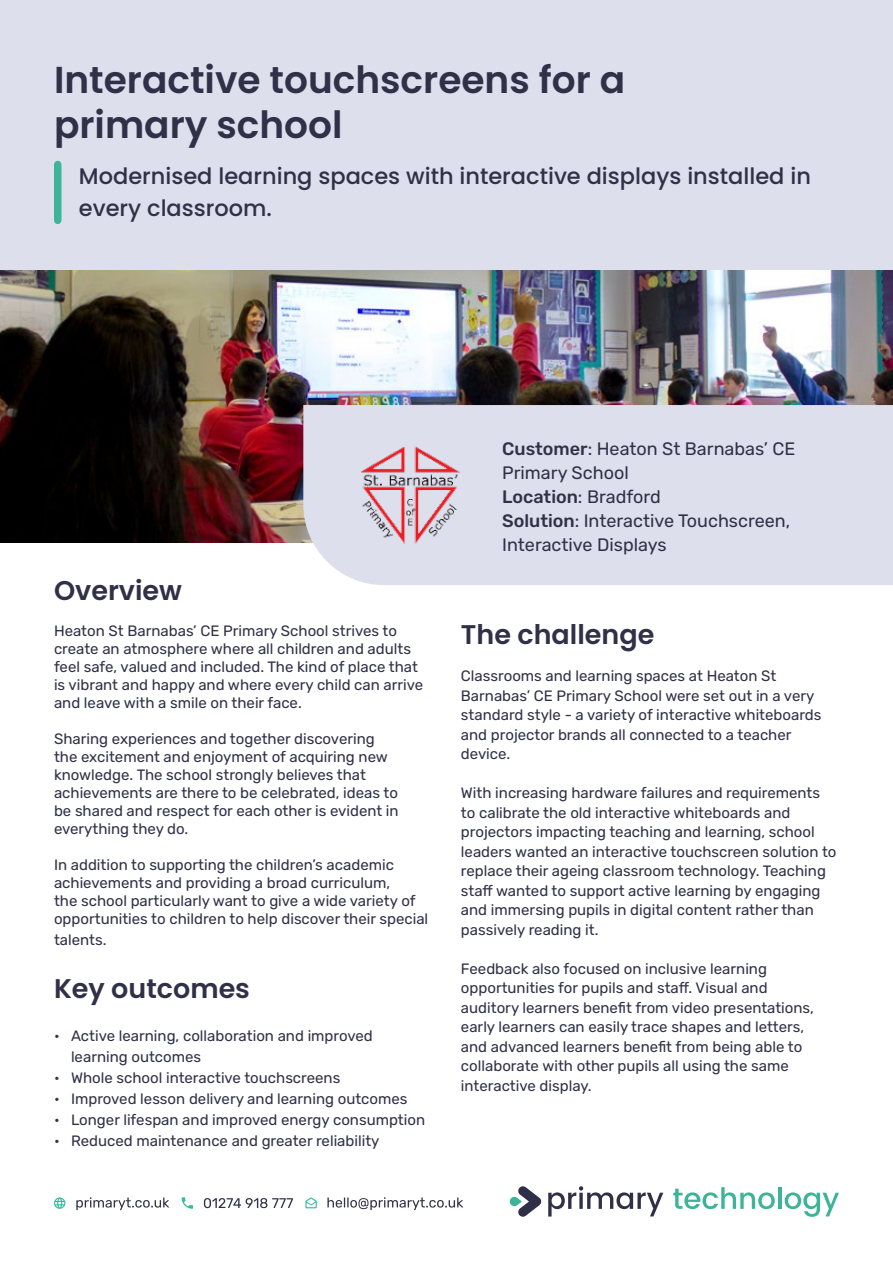
<style>
.page{position:relative;width:893px;height:1263px;background:#fff}
.page>*{position:absolute;margin:0;border:0;box-sizing:border-box;transform-origin:0 0}
.t1{font:600 37.5px/45px "Poppins";color:#303048}
.t2{font:600 27px "Poppins";color:#303048}
.t3{font:500 22.5px/31.5px "Poppins";color:#303048}
.t4{font:18px/24px "Rubik";color:#303048}
.t5{font:15px/19.5px "Rubik";color:#303048}
.s1{font-weight:500}
</style>
<div class="page">
<div style="left:0;top:0;width:893px;height:271px;background:#dedfec"></div>
<img style="left:0;top:271px;width:893px;height:271px">
<div style="left:303px;top:405px;width:590px;height:180px;background:#dedfec"></div>
<img style="left:361px;top:442px;width:100px;height:106px">
<div style="left:54px;top:164px;width:8px;height:56px;background:#3eb49a"></div>
<svg style="left:204px;top:1198px;width:89px;height:10px"></svg>
<svg style="left:182px;top:1197px;width:11px;height:12px"></svg>
<svg style="left:76px;top:1197px;width:93px;height:13px"></svg>
<svg style="left:54px;top:1197px;width:11px;height:12px"></svg>
<svg style="left:305px;top:1197px;width:12px;height:11px"></svg>
<svg style="left:327px;top:1197px;width:136px;height:13px"></svg>
<svg style="left:548px;top:1186px;width:115px;height:30px"></svg>
<svg style="left:673px;top:1187px;width:102px;height:22px"></svg>
<hr style="left:778px;top:1187px;width:3px;height:22px;background:#3db499">
<svg style="left:785px;top:1192px;width:54px;height:25px"></svg>
<svg style="left:510px;top:1186px;width:31px;height:31px"></svg>
<h1 class="t1" style="left:54px;top:58px;width:573px">Interactive touchscreens for a primary school</h1>
<h3 class="t3" style="left:79px;top:161px;width:733px">Modernised learning spaces with interactive displays installed in every classroom.</h3>
<h2 class="t2" style="left:54px;top:574px;width:130px">Overview</h2>
<p class="t5" style="left:54px;top:622px;width:371px;line-height:18px">Heaton St Barnabas’ CE Primary School strives to create an atmosphere where all children and adults feel safe, valued and included. The kind of place that is vibrant and happy and where every child can arrive and leave with a smile on their face.</p>
<p class="t5" style="left:54px;top:730px;width:346px;line-height:18px">Sharing experiences and together discovering the excitement and enjoyment of acquiring new knowledge. The school strongly believes that achievements are there to be celebrated, ideas to be shared and respect for each other is evident in everything they do.</p>
<p class="t5" style="left:54px;top:856px;width:376px;line-height:18px">In addition to supporting the children’s academic achievements and providing a broad curriculum,<br>the school particularly want to give a wide variety of opportunities to children to help discover their special</p>
<p class="t5" style="left:54px;top:930px;width:54px">talents.</p>
<h2 class="t2" style="left:54px;top:973px;width:198px">Key outcomes</h2>
<p class="t5" style="left:71px;top:1025px;width:303px;line-height:21px;text-indent:-17px">• Active learning, collaboration and improved learning outcomes</p>
<p class="t5" style="left:54px;top:1068px;width:288px">• Whole school interactive touchscreens</p>
<p class="t5" style="left:54px;top:1089px;width:355px">• Improved lesson delivery and learning outcomes</p>
<p class="t5" style="left:54px;top:1110px;width:373px">• Longer lifespan and improved energy consumption</p>
<p class="t5" style="left:54px;top:1131px;width:327px">• Reduced maintenance and greater reliability</p>
<p class="t4" style="left:502px;top:438px;width:295px"><span class="s1">Customer</span>: Heaton St Barnabas’ CE<br>Primary School<br><span class="s1">Location</span>: Bradford<br><span class="s1">Solution</span>: Interactive Touchscreen,<br>Interactive Displays</p>
<h2 class="t2" style="left:461px;top:619px;width:195px">The challenge</h2>
<p class="t5" style="left:461px;top:667px;width:362px">Classrooms and learning spaces at Heaton St Barnabas’ CE Primary School were set out in a very standard style - a variety of interactive whiteboards and projector brands all connected to a teacher device.</p>
<p class="t5" style="left:461px;top:784px;width:377px">With increasing hardware failures and requirements to calibrate the old interactive whiteboards and projectors impacting teaching and learning, school leaders wanted an interactive touchscreen solution to replace their ageing classroom technology. Teaching staff wanted to support active learning by engaging and immersing pupils in digital content rather than passively reading it.</p>
<p class="t5" style="left:461px;top:959px;width:355px">Feedback also focused on inclusive learning opportunities for pupils and staff. Visual and auditory learners benefit from video presentations, early learners can easily trace shapes and letters, and advanced learners benefit from being able to collaborate with other pupils all using the same interactive display.</p>
</div>
